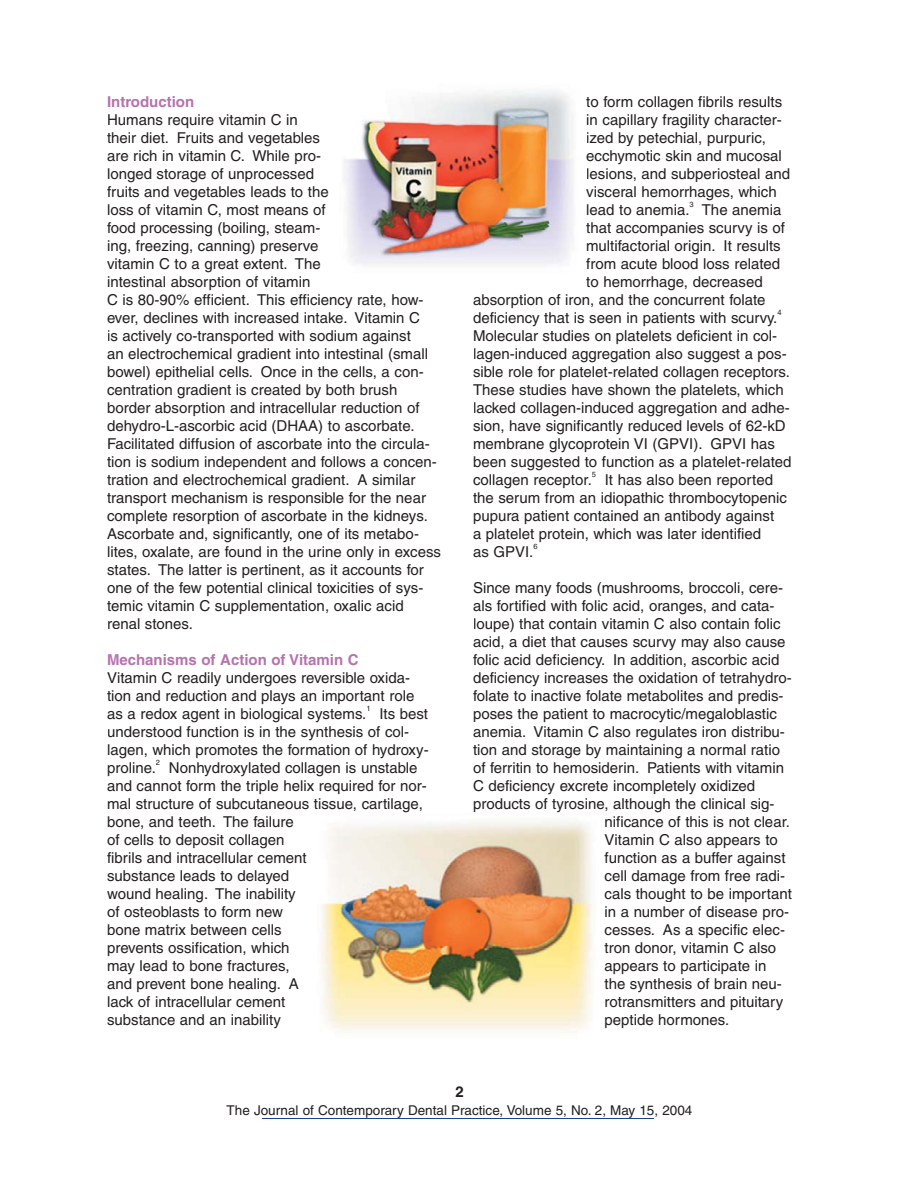
<style>
.page{position:relative;width:918px;height:1188px;background:#fff}
.page>*{position:absolute;margin:0;border:0;box-sizing:border-box;transform-origin:0 0}
.t1{font:15px/18px "Helvetica";color:#231f1f}
.t2{font:700 15px "Helvetica";color:#b673ad}
.t3{font:700 15px "Helvetica";color:#231f1f}
.t4{font:13.5px "Helvetica";color:#231f1f}
.t5{font:7.5px "Helvetica";color:#231f1f}
</style>
<div class="page">
<hr style="left:262px;top:1119px;width:392px;height:1px;background:#19448d">
<img style="left:344px;top:91px;width:230px;height:173px">
<img style="left:321px;top:819px;width:272px;height:213px">
<p class="t2" style="left:107px;top:96px;width:89px">Introduction</p>
<p class="t1" style="left:107px;top:112px;width:336px">Humans require vitamin C in<br>their diet. Fruits and vegetables<br>are rich in vitamin C. While pro-<br>longed storage of unprocessed<br>fruits and vegetables leads to the<br>loss of vitamin C, most means of<br>food processing (boiling, steam-<br>ing, freezing, canning) preserve<br>vitamin C to a great extent. The<br>intestinal absorption of vitamin<br>C is 80-90% efficient. This efficiency rate, how&shy;ever, declines with increased intake. Vitamin C<br>is actively co-transported with sodium against<br>an electrochemical gradient into intestinal (small bowel) epithelial cells. Once in the cells, a con&shy;centration gradient is created by both brush border absorption and intracellular reduction of dehydro-L-ascorbic acid (DHAA) to ascorbate.<br>Facilitated diffusion of ascorbate into the circula&shy;tion is sodium independent and follows a concen&shy;tration and electrochemical gradient. A similar transport mechanism is responsible for the near complete resorption of ascorbate in the kidneys.<br>Ascorbate and, significantly, one of its metabo&shy;lites, oxalate, are found in the urine only in excess states. The latter is pertinent, as it accounts for one of the few potential clinical toxicities of sys&shy;temic vitamin C supplementation, oxalic acid<br>renal stones.</p>
<p class="t2" style="left:107px;top:654px;width:253px">Mechanisms of Action of Vitamin C</p>
<p class="t1" style="left:107px;top:670px;width:309px">Vitamin C readily undergoes reversible oxida&shy;tion and reduction and plays an important role as a redox agent in biological systems.</p>
<p class="t5" style="left:366px;top:706px;width:6px">1</p>
<p class="t1" style="left:107px;top:706px;width:323px;text-indent:272px">Its best understood function is in the synthesis of col&shy;lagen, which promotes the formation of hydroxy&shy;proline.</p>
<p class="t5" style="left:156px;top:760px;width:6px">2</p>
<p class="t1" style="left:107px;top:760px;width:321px;text-indent:62px">Nonhydroxylated collagen is unstable and cannot form the triple helix required for nor&shy;mal structure of subcutaneous tissue, cartilage, bone, and teeth. The failure<br>of cells to deposit collagen<br>fibrils and intracellular cement<br>substance leads to delayed<br>wound healing. The inability<br>of osteoblasts to form new<br>bone matrix between cells<br>prevents ossification, which<br>may lead to bone fractures,<br>and prevent bone healing. A<br>lack of intracellular cement<br>substance and an inability</p>
<p class="t1" style="left:586px;top:94px;width:205px">to form collagen fibrils results in capillary fragility character&shy;ized by petechial, purpuric, ecchymotic skin and mucosal lesions, and subperiosteal and visceral hemorrhages, which lead to anemia.</p>
<p class="t5" style="left:690px;top:202px;width:6px">3</p>
<p class="t1" style="left:702px;top:202px;width:81px">The anemia</p>
<p class="t1" style="left:586px;top:220px;width:200px">that accompanies scurvy is of</p>
<p class="t1" style="left:586px;top:238px;width:196px">multifactorial origin. It results</p>
<p class="t1" style="left:586px;top:256px;width:195px">from acute blood loss related</p>
<p class="t1" style="left:586px;top:274px;width:178px">to hemorrhage, decreased</p>
<p class="t1" style="left:473px;top:292px;width:294px">absorption of iron, and the concurrent folate</p>
<p class="t1" style="left:473px;top:310px;width:306px">deficiency that is seen in patients with scurvy.</p>
<p class="t5" style="left:778px;top:310px;width:6px">4</p>
<p class="t1" style="left:473px;top:328px;width:320px">Molecular studies on platelets deficient in col&shy;lagen-induced aggregation also suggest a pos&shy;sible role for platelet-related collagen receptors.<br>These studies have shown the platelets, which lacked collagen-induced aggregation and adhe&shy;sion, have significantly reduced levels of 62-kD membrane glycoprotein VI (GPVI). GPVI has been suggested to function as a platelet-related collagen receptor.</p>
<p class="t5" style="left:592px;top:472px;width:6px">5</p>
<p class="t1" style="left:473px;top:472px;width:316px;text-indent:132px">It has also been reported the serum from an idiopathic thrombocytopenic pupura patient contained an antibody against<br>a platelet protein, which was later identified<br>as GPVI.</p>
<p class="t5" style="left:533px;top:544px;width:6px">6</p>
<p class="t1" style="left:473px;top:580px;width:312px">Since many foods (mushrooms, broccoli, cere-</p>
<p class="t1" style="left:473px;top:598px;width:303px">als fortified with folic acid, oranges, and cata-</p>
<p class="t1" style="left:473px;top:616px;width:309px">loupe) that contain vitamin C also contain folic</p>
<p class="t1" style="left:473px;top:634px;width:314px">acid, a diet that causes scurvy may also cause</p>
<p class="t1" style="left:473px;top:652px;width:308px">folic acid deficiency. In addition, ascorbic acid</p>
<p class="t1" style="left:473px;top:670px;width:320px">deficiency increases the oxidation of tetrahydro-</p>
<p class="t1" style="left:473px;top:688px;width:312px">folate to inactive folate metabolites and predis-</p>
<p class="t1" style="left:473px;top:706px;width:305px">poses the patient to macrocytic/megaloblastic</p>
<p class="t1" style="left:473px;top:724px;width:313px">anemia. Vitamin C also regulates iron distribu-</p>
<p class="t1" style="left:473px;top:742px;width:309px">tion and storage by maintaining a normal ratio</p>
<p class="t1" style="left:473px;top:760px;width:313px">of ferritin to hemosiderin. Patients with vitamin</p>
<p class="t1" style="left:473px;top:778px;width:284px">C deficiency excrete incompletely oxidized</p>
<p class="t1" style="left:473px;top:796px;width:303px">products of tyrosine, although the clinical sig-</p>
<p class="t1" style="left:605px;top:814px;width:187px">nificance of this is not clear.</p>
<p class="t1" style="left:605px;top:832px;width:175px">Vitamin C also appears to</p>
<p class="t1" style="left:605px;top:850px;width:183px">function as a buffer against</p>
<p class="t1" style="left:605px;top:868px;width:182px">cell damage from free radi-</p>
<p class="t1" style="left:605px;top:886px;width:189px">cals thought to be important</p>
<p class="t1" style="left:605px;top:904px;width:186px">in a number of disease pro-</p>
<p class="t1" style="left:605px;top:922px;width:182px">cesses. As a specific elec-</p>
<p class="t1" style="left:605px;top:940px;width:173px">tron donor, vitamin C also</p>
<p class="t1" style="left:605px;top:958px;width:163px">appears to participate in</p>
<p class="t1" style="left:605px;top:976px;width:179px">the synthesis of brain neu-</p>
<p class="t1" style="left:605px;top:994px;width:180px">rotransmitters and pituitary</p>
<p class="t1" style="left:605px;top:1012px;width:126px">peptide hormones.</p>
<p class="t3" style="left:456px;top:1086px;width:10px">2</p>
<p class="t4" style="left:227px;top:1105px;width:467px">The Journal of Contemporary Dental Practice, Volume 5, No. 2, May 15, 2004</p>
</div>
